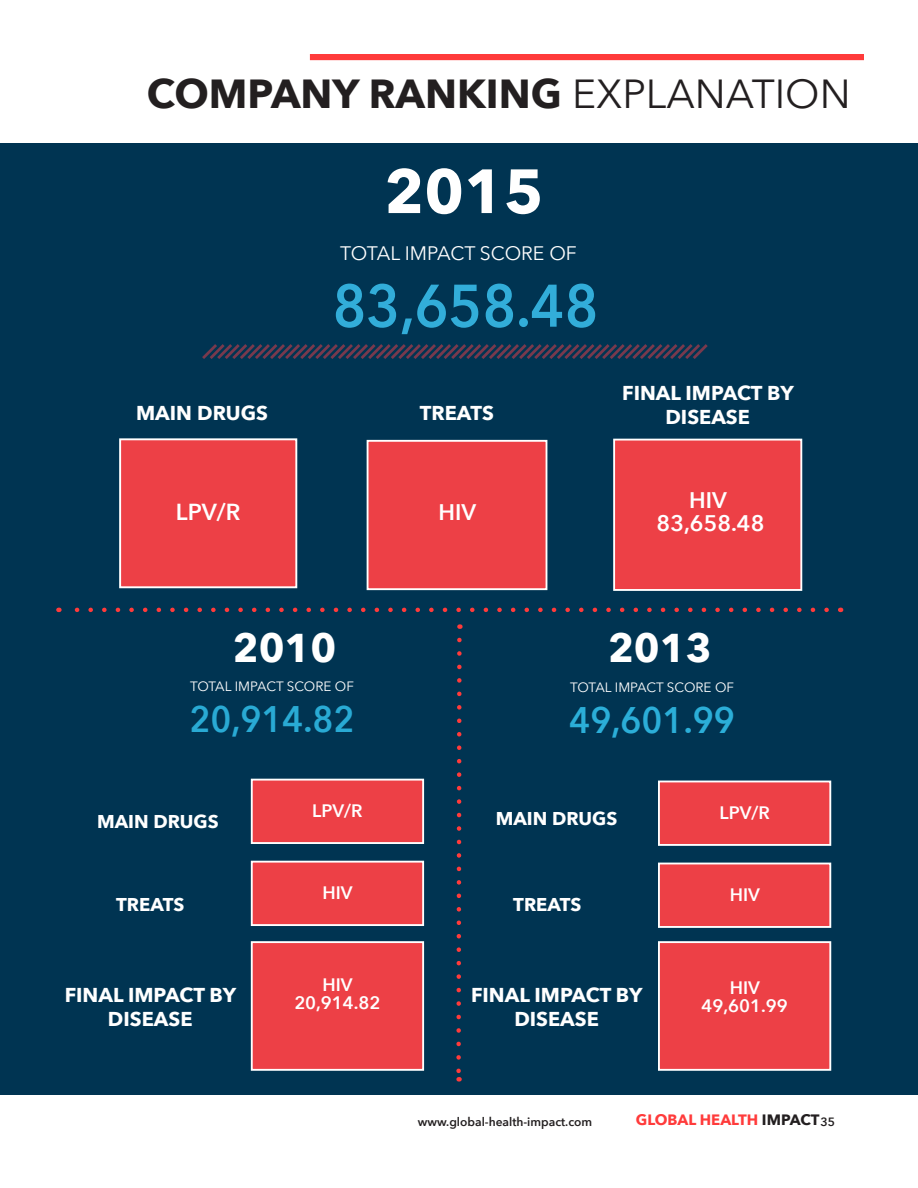
<style>
.page{position:relative;width:918px;height:1188px;background:#fff}
.page>*{position:absolute;margin:0;border:0;box-sizing:border-box;transform-origin:0 0}
.Blue_Text_-_Align_Ce{font:700 61.65px "Avenir Next";color:#fff}
.Page_Section_Title{font:600 59.4px "Avenir Next";color:#32add9;scale:.93 1}
.Page_Section_Title-2{font:700 40.5px "Avenir Next";color:#231f20}
.Blue_Text_-_Align_Ce-2{font:700 40.05px "Avenir Next";color:#fff}
.Page_Section_Title-3{font:600 36.9px "Avenir Next";color:#29aad4;scale:.93 1}
.Page_Section_Title-4{font:600 36.9px "Avenir Next";color:#2baed8;scale:.93 1}
.t1{font:600 23.1px "Avenir Next";color:#fff}
.Page_Section_Title-5{font:600 22.5px "Avenir Next";color:#fff}
.Blue_Text_-_Align_Ce-3{font:700 20.1px/24px "Avenir Next";color:#fff;text-align:center}
.Page_Section_Title-6{font:19.5px "Avenir Next";letter-spacing:-.005em;color:#fff}
.Blue_Text_-_Align_Ce-4{font:700 18.45px "Avenir Next";color:#fff}
.Page_Section_Title-7{font:600 18px "Avenir Next";color:#fff}
.t2{font:700 15px "Avenir Next";color:#ff3b3b}
.Page_Section_Title-8{font:13.5px "Avenir Next";letter-spacing:-.005em;color:#fff}
.t3{font:600 12px "Avenir Next";color:#231f20}
.s1{font-weight:400}
.s2{color:#231f20}
</style>
<div class="page">
<div style="left:0;top:143px;width:918px;height:951px;background:#003452"></div>
<div style="left:120px;top:439px;width:176px;height:148px;background:#ed4046"></div>
<div style="left:119px;top:438px;width:178px;height:150px;border:2px solid #fff"></div>
<svg style="left:74px;top:608px;width:753px;height:4px"></svg>
<svg style="left:456px;top:637px;width:6px;height:445px"></svg>
<div style="left:614px;top:440px;width:187px;height:150px;background:#ed4046"></div>
<div style="left:613px;top:439px;width:189px;height:152px;border:2px solid #fff"></div>
<div style="left:368px;top:441px;width:178px;height:148px;background:#ed4046"></div>
<div style="left:367px;top:440px;width:180px;height:150px;border:2px solid #fff"></div>
<div style="left:252px;top:780px;width:171px;height:63px;background:#ed4046"></div>
<div style="left:251px;top:779px;width:173px;height:65px;border:2px solid #fff"></div>
<div style="left:252px;top:862px;width:171px;height:63px;background:#ed4046"></div>
<div style="left:251px;top:861px;width:173px;height:65px;border:2px solid #fff"></div>
<div style="left:252px;top:942px;width:171px;height:128px;background:#ed4046"></div>
<div style="left:251px;top:941px;width:173px;height:130px;border:2px solid #fff"></div>
<svg style="left:202px;top:344px;width:506px;height:15px"></svg>
<hr style="left:0;top:136px;width:1px;height:952px;background:#003452">
<div style="left:659px;top:781px;width:171px;height:64px;background:#ed4046"></div>
<div style="left:658px;top:781px;width:173px;height:65px;border:2px solid #fff"></div>
<div style="left:659px;top:864px;width:171px;height:63px;background:#ed4046"></div>
<div style="left:658px;top:863px;width:173px;height:65px;border:2px solid #fff"></div>
<div style="left:659px;top:942px;width:171px;height:128px;background:#ed4046"></div>
<div style="left:658px;top:941px;width:173px;height:130px;border:2px solid #fff"></div>
<div style="left:310px;top:54px;width:554px;height:6px;background:#ff3b3b"></div>
<p class="Page_Section_Title-2" style="left:147px;top:59px;width:706px">COMPANY RANKING <span class="s1">EXPLANATION</span></p>
<p class="Blue_Text_-_Align_Ce" style="left:384px;top:138px;width:161px">2015</p>
<p class="Page_Section_Title-6" style="left:340px;top:237px;width:238px">TOTAL IMPACT SCORE OF</p>
<p class="Page_Section_Title" style="left:333px;top:255px;width:287px">83,658.48</p>
<p class="Blue_Text_-_Align_Ce-3" style="left:136px;top:401px;width:133px">MAIN DRUGS</p>
<p class="Blue_Text_-_Align_Ce-3" style="left:420px;top:401px;width:76px">TREATS</p>
<p class="t1" style="left:176px;top:493px;width:66px">LPV/R</p>
<p class="Page_Section_Title-5" style="left:438px;top:493px;width:39px">HIV</p>
<p class="Blue_Text_-_Align_Ce-3" style="left:622px;top:380px;width:173px">FINAL IMPACT BY<br>DISEASE</p>
<p class="Page_Section_Title-5" style="left:689px;top:481px;width:39px">HIV</p>
<p class="Page_Section_Title-5" style="left:657px;top:503px;width:109px">83,658.48</p>
<p class="Blue_Text_-_Align_Ce-2" style="left:233px;top:613px;width:105px">2010</p>
<p class="Blue_Text_-_Align_Ce-2" style="left:608px;top:613px;width:105px">2013</p>
<p class="Page_Section_Title-8" style="left:190px;top:675px;width:165px">TOTAL IMPACT SCORE OF</p>
<p class="Page_Section_Title-3" style="left:189px;top:688px;width:179px">20,914.82</p>
<p class="Page_Section_Title-8" style="left:570px;top:676px;width:165px">TOTAL IMPACT SCORE OF</p>
<p class="Page_Section_Title-4" style="left:570px;top:689px;width:179px">49,601.99</p>
<p class="Blue_Text_-_Align_Ce-4" style="left:97px;top:806px;width:123px">MAIN DRUGS</p>
<p class="Page_Section_Title-7" style="left:312px;top:795px;width:52px">LPV/R</p>
<p class="Blue_Text_-_Align_Ce-4" style="left:496px;top:803px;width:123px">MAIN DRUGS</p>
<p class="Page_Section_Title-7" style="left:719px;top:797px;width:52px">LPV/R</p>
<p class="Blue_Text_-_Align_Ce-4" style="left:116px;top:888px;width:70px">TREATS</p>
<p class="Page_Section_Title-7" style="left:323px;top:877px;width:32px">HIV</p>
<p class="Blue_Text_-_Align_Ce-4" style="left:513px;top:888px;width:70px">TREATS</p>
<p class="Page_Section_Title-7" style="left:730px;top:879px;width:32px">HIV</p>
<p class="Blue_Text_-_Align_Ce-3" style="left:65px;top:983px;width:173px">FINAL IMPACT BY<br>DISEASE</p>
<p class="Page_Section_Title-7" style="left:323px;top:969px;width:32px">HIV</p>
<p class="Page_Section_Title-7" style="left:294px;top:987px;width:88px">20,914.82</p>
<p class="Blue_Text_-_Align_Ce-3" style="left:471px;top:983px;width:173px">FINAL IMPACT BY<br>DISEASE</p>
<p class="Page_Section_Title-7" style="left:730px;top:972px;width:32px">HIV</p>
<p class="Page_Section_Title-7" style="left:702px;top:990px;width:88px">49,601.99</p>
<p class="t2" style="left:636px;top:1107px;width:185px">GLOBAL HEALTH <span class="s2">IMPACT</span></p>
<p class="t3" style="left:418px;top:1111px;width:176px">www.global-health-impact.com</p>
<p class="t3" style="left:820px;top:1111px;width:16px">35</p>
</div>
